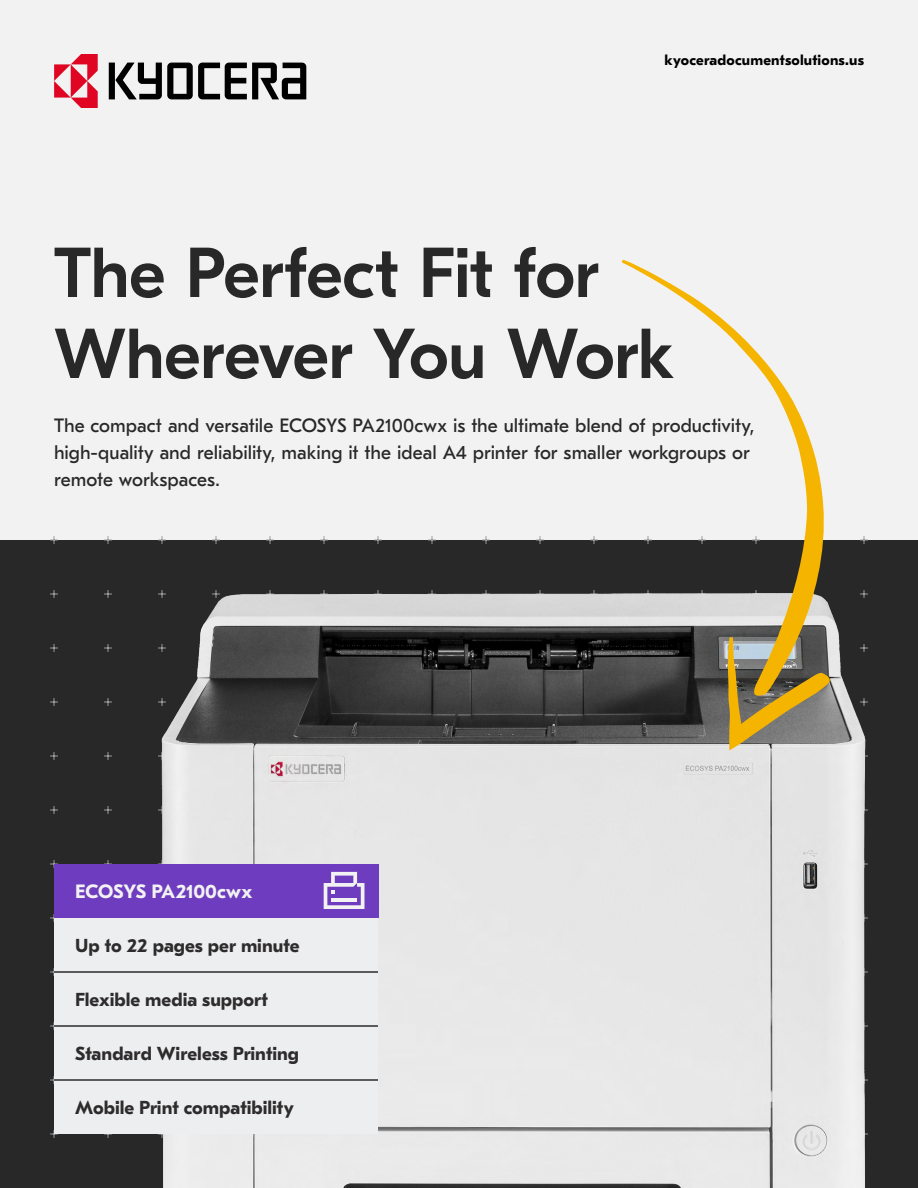
<style>
.page{position:relative;width:918px;height:1188px;background:#f2f2f2}
.page>*{position:absolute;margin:0;border:0;box-sizing:border-box;transform-origin:0 0}
.t1{font:500 70.5px/81px "GT Eesti Pro Display";letter-spacing:-.01em;color:#282828}
.t2{font:19.35px/27px "GT Eesti Pro Text";color:#282828}
.t3{font:700 19.35px "GT Eesti Pro Text";letter-spacing:-.01em;color:#f2f2f2}
.t4{font:700 18.75px "GT Eesti Pro Text";color:#2d2b2b}
.t5{font:700 14.7px "GT Eesti Pro Text";letter-spacing:.01em;color:#000}
</style>
<div class="page">
<div style="left:0;top:540px;width:918px;height:648px;background:#282828"></div>
<svg style="left:109px;top:63px;width:197px;height:36px"></svg>
<svg style="left:54px;top:54px;width:44px;height:54px"></svg>
<img style="left:158px;top:590px;width:710px;height:598px">
<div style="left:54px;top:864px;width:324px;height:54px;background:#6e3cbe"></div>
<svg style="left:324px;top:872px;width:40px;height:37px"></svg>
<div style="left:54px;top:972px;width:324px;height:54px;background:#edeef0"></div>
<div style="left:54px;top:1026px;width:324px;height:54px;background:#edeef0"></div>
<div style="left:54px;top:1080px;width:324px;height:54px;background:#edeef0"></div>
<div style="left:54px;top:918px;width:324px;height:54px;background:#edeef0"></div>
<hr style="left:54px;top:971px;width:324px;height:2px;background:#2d2b2b">
<hr style="left:54px;top:1025px;width:324px;height:2px;background:#2d2b2b">
<hr style="left:54px;top:1079px;width:324px;height:2px;background:#2d2b2b">
<svg style="left:622px;top:260px;width:216px;height:436px"></svg>
<svg style="left:728px;top:637px;width:102px;height:113px;background:#a18e57"></svg>
<p class="t5" style="left:665px;top:52px;width:201px">kyoceradocumentsolutions.us</p>
<h1 class="t1" style="left:54px;top:234px;width:622px">The Perfect Fit for<br>Wherever You Work</h1>
<p class="t2" style="left:54px;top:412px;width:702px">The compact and versatile ECOSYS PA2100cwx is the ultimate blend of productivity, high-quality and reliability, making it the ideal A4 printer for smaller workgroups or remote workspaces.</p>
<p class="t3" style="left:75px;top:881px;width:179px">ECOSYS PA2100cwx</p>
<p class="t4" style="left:75px;top:935px;width:226px">Up to 22 pages per minute</p>
<p class="t4" style="left:75px;top:989px;width:194px">Flexible media support</p>
<p class="t4" style="left:75px;top:1043px;width:225px">Standard Wireless Printing</p>
<p class="t4" style="left:75px;top:1097px;width:220px">Mobile Print compatibility</p>
</div>
